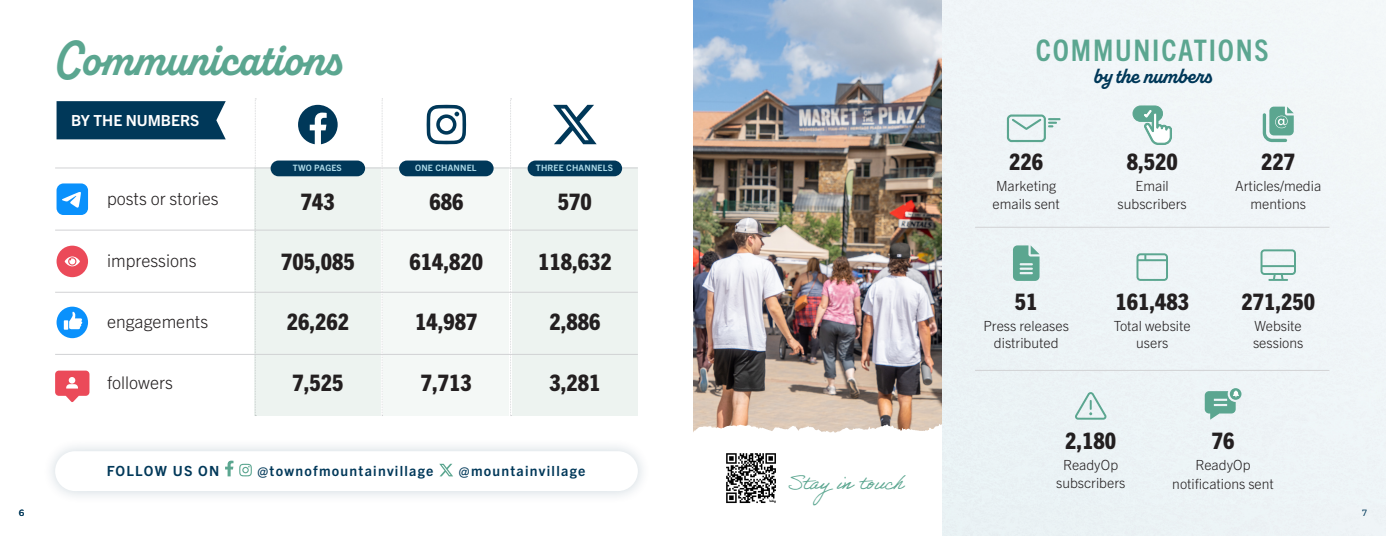
<style>
.page{position:relative;width:1386px;height:536px;background:#fff}
.page>*{position:absolute;margin:0;border:0;box-sizing:border-box;transform-origin:0 0}
.t1{font:700 49.88px "Alkaline";color:#5ba690}
.t2{font:700 condensed 29.75px "Trade Gothic Next LT Pro";letter-spacing:.06em;color:#5ba690}
.t3{font:800 condensed 22.75px "Trade Gothic Next LT Pro";color:#231f20}
.t4{font:700 22.75px "Alkaline";color:#003859}
.t5{font:19.25px "Adobe Handwriting Ernie";color:#5ba690}
.t6{font:300 17.5px "Trade Gothic Next LT Pro";color:#231f20}
.t7{font:700 15.31px "Trade Gothic Next LT Pro";color:#fff}
.t8{font:300 14px/17.5px "Trade Gothic Next LT Pro";color:#231f20;text-align:center}
.t9{font:700 14px "Trade Gothic Next LT Pro";letter-spacing:.09em;color:#003859}
.t10{font:9.62px "Basic Sans";color:#003859}
.t11{font:700 8.75px "Trade Gothic Next LT Pro";letter-spacing:.02em;color:#add9e7}
</style>
<div class="page">
<div style="left:941px;top:0;width:445px;height:536px;background:#eff4f7"></div>
<div style="left:255px;top:167px;width:126px;height:249px;background:#edf3f0"></div>
<div style="left:383px;top:167px;width:126px;height:249px;background:#f4f8f6"></div>
<div style="left:512px;top:167px;width:126px;height:249px;background:#edf3f0"></div>
<svg style="left:255px;top:98px;width:1px;height:318px"></svg>
<svg style="left:382px;top:98px;width:1px;height:318px"></svg>
<svg style="left:510px;top:98px;width:2px;height:318px"></svg>
<div style="left:42px;top:438px;width:609px;height:66px;background:#003859;opacity:.2"></div>
<div style="left:55px;top:451px;width:583px;height:40px;background:#fff;border-radius:20px"></div>
<svg style="left:225px;top:460px;width:27px;height:16px"></svg>
<svg style="left:439px;top:463px;width:14px;height:13px"></svg>
<hr style="left:55px;top:167px;width:583px;height:1px;background:#d1d2d4">
<hr style="left:55px;top:230px;width:583px;height:1px;background:#d1d2d4">
<hr style="left:55px;top:292px;width:583px;height:1px;background:#d1d2d4">
<hr style="left:55px;top:354px;width:583px;height:1px;background:#d1d2d4">
<div style="left:271px;top:160px;width:94px;height:16px;background:#003859;border-radius:8px"></div>
<div style="left:528px;top:160px;width:94px;height:16px;background:#003859;border-radius:8px"></div>
<div style="left:399px;top:160px;width:95px;height:16px;background:#003859;border-radius:8px"></div>
<svg style="left:55px;top:370px;width:34px;height:32px"></svg>
<div style="left:57px;top:306px;width:31px;height:32px;background:#0a91fc;border-radius:50%"></div>
<svg style="left:64px;top:311px;width:18px;height:18px"></svg>
<div style="left:57px;top:245px;width:31px;height:32px;background:#eb4a59;border-radius:50%"></div>
<svg style="left:65px;top:256px;width:15px;height:10px"></svg>
<div style="left:57px;top:183px;width:31px;height:32px;background:#0a91fc;border-radius:7px"></div>
<svg style="left:62px;top:192px;width:19px;height:16px"></svg>
<div style="left:57px;top:101px;width:169px;height:38px;background:#003859"></div>
<svg style="left:298px;top:105px;width:40px;height:39px"></svg>
<svg style="left:427px;top:105px;width:39px;height:39px"></svg>
<svg style="left:553px;top:105px;width:44px;height:39px"></svg>
<svg style="left:1007px;top:114px;width:54px;height:28px"></svg>
<svg style="left:1132px;top:105px;width:40px;height:40px"></svg>
<svg style="left:1075px;top:392px;width:31px;height:27px"></svg>
<svg style="left:1261px;top:249px;width:35px;height:32px"></svg>
<svg style="left:1137px;top:253px;width:31px;height:28px"></svg>
<svg style="left:1013px;top:245px;width:27px;height:36px"></svg>
<svg style="left:1263px;top:107px;width:31px;height:35px"></svg>
<svg style="left:1205px;top:388px;width:36px;height:31px"></svg>
<hr style="left:975px;top:227px;width:354px;height:1px;background:#d1d2d4">
<hr style="left:975px;top:370px;width:354px;height:1px;background:#d1d2d4">
<img style="left:693px;top:0;width:248px;height:421px">
<svg style="left:693px;top:421px;width:248px;height:12px"></svg>
<img style="left:726px;top:453px;width:50px;height:51px">
<p class="t1" style="left:55px;top:28px;width:286px">Communications</p>
<p class="t7" style="left:71px;top:110px;width:130px">BY THE NUMBERS</p>
<p class="t11" style="left:293px;top:162px;width:50px">TWO PAGES</p>
<p class="t11" style="left:415px;top:162px;width:63px">ONE CHANNEL</p>
<p class="t11" style="left:536px;top:162px;width:79px">THREE CHANNELS</p>
<p class="t6" style="left:107px;top:187px;width:113px">posts or stories</p>
<p class="t3" style="left:301px;top:186px;width:35px">743</p>
<p class="t3" style="left:429px;top:186px;width:35px">686</p>
<p class="t3" style="left:558px;top:186px;width:35px">570</p>
<p class="t6" style="left:107px;top:248px;width:91px">impressions</p>
<p class="t3" style="left:281px;top:246px;width:75px">705,085</p>
<p class="t3" style="left:410px;top:246px;width:75px">614,820</p>
<p class="t3" style="left:538px;top:246px;width:75px">118,632</p>
<p class="t6" style="left:107px;top:309px;width:103px">engagements</p>
<p class="t3" style="left:287px;top:306px;width:64px">26,262</p>
<p class="t3" style="left:415px;top:306px;width:64px">14,987</p>
<p class="t3" style="left:549px;top:306px;width:52px">2,886</p>
<p class="t6" style="left:107px;top:371px;width:67px">followers</p>
<p class="t3" style="left:292px;top:367px;width:52px">7,525</p>
<p class="t3" style="left:421px;top:367px;width:52px">7,713</p>
<p class="t3" style="left:549px;top:367px;width:52px">3,281</p>
<p class="t9" style="left:107px;top:461px;width:114px">FOLLOW US ON</p>
<p class="t9" style="left:258px;top:461px;width:177px">@townofmountainvillage</p>
<p class="t9" style="left:459px;top:461px;width:128px">@mountainvillage</p>
<p class="t5" style="left:787px;top:471px;width:118px">Stayin touch</p>
<p class="t2" style="left:1036px;top:30px;width:234px">COMMUNICATIONS</p>
<p class="t4" style="left:1093px;top:62px;width:119px">by the numbers</p>
<p class="t3" style="left:1009px;top:147px;width:35px">226</p>
<p class="t8" style="left:993px;top:176px;width:69px;text-align:left">Marketing emails sent</p>
<p class="t3" style="left:1015px;top:286px;width:24px">51</p>
<p class="t8" style="left:984px;top:316px;width:87px">Press releases distributed</p>
<p class="t3" style="left:1127px;top:147px;width:52px">8,520</p>
<p class="t8" style="left:1118px;top:176px;width:71px">Email subscribers</p>
<p class="t3" style="left:1115px;top:286px;width:75px">161,483</p>
<p class="t8" style="left:1114px;top:316px;width:79px">Total website users</p>
<p class="t3" style="left:1261px;top:147px;width:35px">227</p>
<p class="t8" style="left:1235px;top:176px;width:87px">Articles/media mentions</p>
<p class="t3" style="left:1241px;top:286px;width:75px">271,250</p>
<p class="t8" style="left:1253px;top:316px;width:52px;text-align:left">Website sessions</p>
<p class="t3" style="left:1065px;top:425px;width:52px">2,180</p>
<p class="t8" style="left:1056px;top:454px;width:71px;line-height:18.4px">ReadyOp subscribers</p>
<p class="t3" style="left:1212px;top:425px;width:24px">76</p>
<p class="t8" style="left:1172px;top:454px;width:103px;line-height:19.2px">ReadyOp notifications sent</p>
<p class="t10" style="left:19px;top:506px;width:7px">6</p>
<p class="t10" style="left:1362px;top:506px;width:6px">7</p>
</div>
